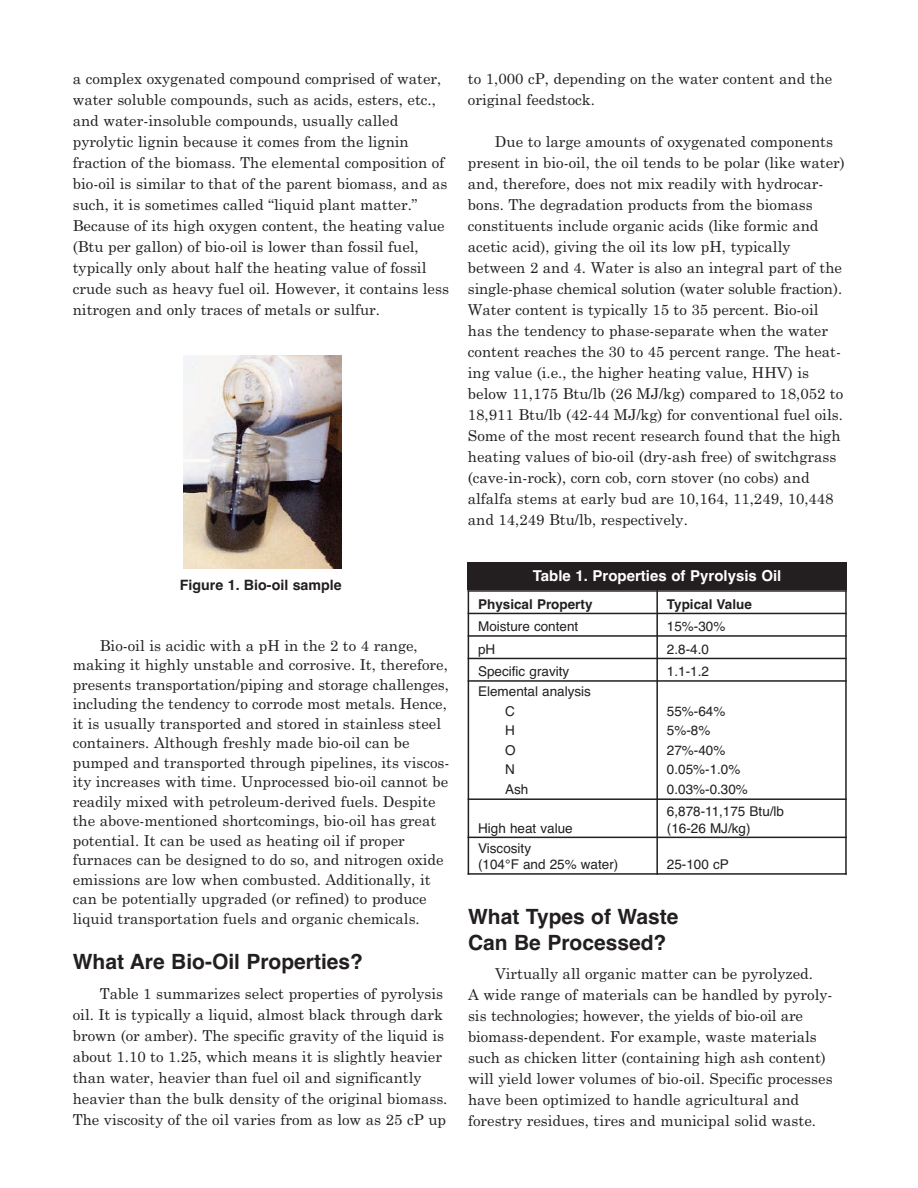
<style>
.page{position:relative;width:918px;height:1188px;background:#fff}
.page>*{position:absolute;margin:0;border:0;box-sizing:border-box;transform-origin:0 0}
.t1{font:700 21px/25.2px "Helvetica";color:#231f20}
.t2{font:15px/21px "Century Schoolbook";color:#231f20}
.t3{font:700 15px "Helvetica";color:#fff}
.t4{font:700 14.25px "Helvetica";color:#231f20}
.t5{font:13.5px/16.5px "Helvetica";color:#231f20}
.t6{font:700 13.5px "Helvetica";color:#231f20}
</style>
<div class="page">
<div style="left:468px;top:562px;width:379px;height:32px;background:#231f20"></div>
<div style="left:468px;top:590px;width:189px;height:23px;background:#fff"></div>
<div style="left:657px;top:590px;width:190px;height:23px;background:#fff"></div>
<hr style="left:468px;top:590px;width:1px;height:285px;background:#231f20">
<hr style="left:656px;top:590px;width:2px;height:285px;background:#231f20">
<hr style="left:845px;top:590px;width:2px;height:285px;background:#231f20">
<hr style="left:468px;top:590px;width:379px;height:2px;background:#231f20">
<hr style="left:468px;top:613px;width:379px;height:1px;background:#231f20">
<hr style="left:468px;top:635px;width:379px;height:2px;background:#231f20">
<hr style="left:468px;top:658px;width:379px;height:1px;background:#231f20">
<hr style="left:468px;top:680px;width:379px;height:2px;background:#231f20">
<hr style="left:468px;top:798px;width:379px;height:2px;background:#231f20">
<hr style="left:468px;top:837px;width:379px;height:1px;background:#231f20">
<hr style="left:468px;top:873px;width:379px;height:2px;background:#231f20">
<img style="left:184px;top:355px;width:158px;height:214px">
<p class="t2" style="left:73px;top:68px;width:378px">a complex oxygenated compound comprised of water, water soluble compounds, such as acids, esters, etc., and water-insoluble compounds, usually called pyrolytic lignin because it comes from the lignin fraction of the biomass. The elemental composition of bio-oil is similar to that of the parent biomass, and as such, it is sometimes called “liquid plant matter.” Because of its high oxygen content, the heating value (Btu per gallon) of bio-oil is lower than fossil fuel, typically only about half the heating value of fossil crude such as heavy fuel oil. However, it contains less nitrogen and only traces of metals or sulfur.</p>
<p class="t4" style="left:180px;top:577px;width:163px">Figure 1. Bio-oil sample</p>
<p class="t2" style="left:73px;top:636px;width:378px;line-height:19.5px;text-indent:27px">Bio-oil is acidic with a pH in the 2 to 4 range, making it highly unstable and corrosive. It, therefore, presents transportation/piping and storage challenges, including the tendency to corrode most metals. Hence, it is usually transported and stored in stainless steel containers. Although freshly made bio-oil can be pumped and transported through pipelines, its viscos&shy;ity increases with time. Unprocessed bio-oil cannot be readily mixed with petroleum-derived fuels. Despite the above-mentioned shortcomings, bio-oil has great potential. It can be used as heating oil if proper furnaces can be designed to do so, and nitrogen oxide emissions are low when combusted. Additionally, it can be potentially upgraded (or refined) to produce liquid transportation fuels and organic chemicals.</p>
<h2 class="t1" style="left:73px;top:949px;width:292px">What Are Bio-Oil Properties?</h2>
<p class="t2" style="left:73px;top:983px;width:376px;text-indent:27px">Table 1 summarizes select properties of pyrolysis oil. It is typically a liquid, almost black through dark brown (or amber). The specific gravity of the liquid is about 1.10 to 1.25, which means it is slightly heavier than water, heavier than fuel oil and significantly heavier than the bulk density of the original biomass.<br>The viscosity of the oil varies from as low as 25 cP up</p>
<p class="t2" style="left:468px;top:68px;width:366px">to 1,000 cP, depending on the water content and the original feedstock.</p>
<p class="t2" style="left:468px;top:131px;width:378px;text-indent:27px">Due to large amounts of oxygenated components present in bio-oil, the oil tends to be polar (like water) and, therefore, does not mix readily with hydrocar&shy;bons. The degradation products from the biomass constituents include organic acids (like formic and acetic acid), giving the oil its low pH, typically between 2 and 4. Water is also an integral part of the single-phase chemical solution (water soluble fraction).<br>Water content is typically 15 to 35 percent. Bio-oil has the tendency to phase-separate when the water content reaches the 30 to 45 percent range. The heat&shy;ing value (i.e., the higher heating value, HHV) is below 11,175 Btu/lb (26 MJ/kg) compared to 18,052 to 18,911 Btu/lb (42-44 MJ/kg) for conventional fuel oils.<br>Some of the most recent research found that the high heating values of bio-oil (dry-ash free) of switchgrass (cave-in-rock), corn cob, corn stover (no cobs) and alfalfa stems at early bud are 10,164, 11,249, 10,448 and 14,249 Btu/lb, respectively.</p>
<p class="t3" style="left:533px;top:567px;width:250px">Table 1. Properties of Pyrolysis Oil</p>
<p class="t6" style="left:478px;top:596px;width:116px">Physical Property</p>
<p class="t6" style="left:667px;top:596px;width:86px">Typical Value</p>
<p class="t5" style="left:478px;top:619px;width:102px">Moisture content</p>
<p class="t5" style="left:667px;top:619px;width:60px">15%-30%</p>
<p class="t5" style="left:478px;top:641px;width:19px">pH</p>
<p class="t5" style="left:667px;top:641px;width:44px">2.8-4.0</p>
<p class="t5" style="left:478px;top:664px;width:93px">Specific gravity</p>
<p class="t5" style="left:667px;top:664px;width:44px">1.1-1.2</p>
<p class="t5" style="left:478px;top:683px;width:114px">Elemental analysis</p>
<p class="t5" style="left:505px;top:703px;width:11px">C</p>
<p class="t5" style="left:667px;top:703px;width:60px">55%-64%</p>
<p class="t5" style="left:505px;top:722px;width:11px">H</p>
<p class="t5" style="left:667px;top:722px;width:45px">5%-8%</p>
<p class="t5" style="left:505px;top:742px;width:12px">O</p>
<p class="t5" style="left:667px;top:742px;width:60px">27%-40%</p>
<p class="t5" style="left:505px;top:761px;width:11px">N</p>
<p class="t5" style="left:667px;top:761px;width:75px">0.05%-1.0%</p>
<p class="t5" style="left:505px;top:781px;width:25px">Ash</p>
<p class="t5" style="left:667px;top:781px;width:83px">0.03%-0.30%</p>
<p class="t5" style="left:478px;top:820px;width:96px">High heat value</p>
<p class="t5" style="left:667px;top:803px;width:119px">6,878-11,175 Btu/lb (16-26 MJ/kg)</p>
<p class="t5" style="left:478px;top:840px;width:142px">Viscosity<br>(104°F and 25% water)</p>
<p class="t5" style="left:667px;top:856px;width:63px">25-100 cP</p>
<h2 class="t1" style="left:468px;top:904px;width:212px">What Types of Waste<br>Can Be Processed?</h2>
<p class="t2" style="left:468px;top:964px;width:366px;text-indent:27px">Virtually all organic matter can be pyrolyzed.<br>A wide range of materials can be handled by pyroly&shy;sis technologies; however, the yields of bio-oil are biomass-dependent. For example, waste materials such as chicken litter (containing high ash content) will yield lower volumes of bio-oil. Specific processes have been optimized to handle agricultural and forestry residues, tires and municipal solid waste.</p>
</div>
